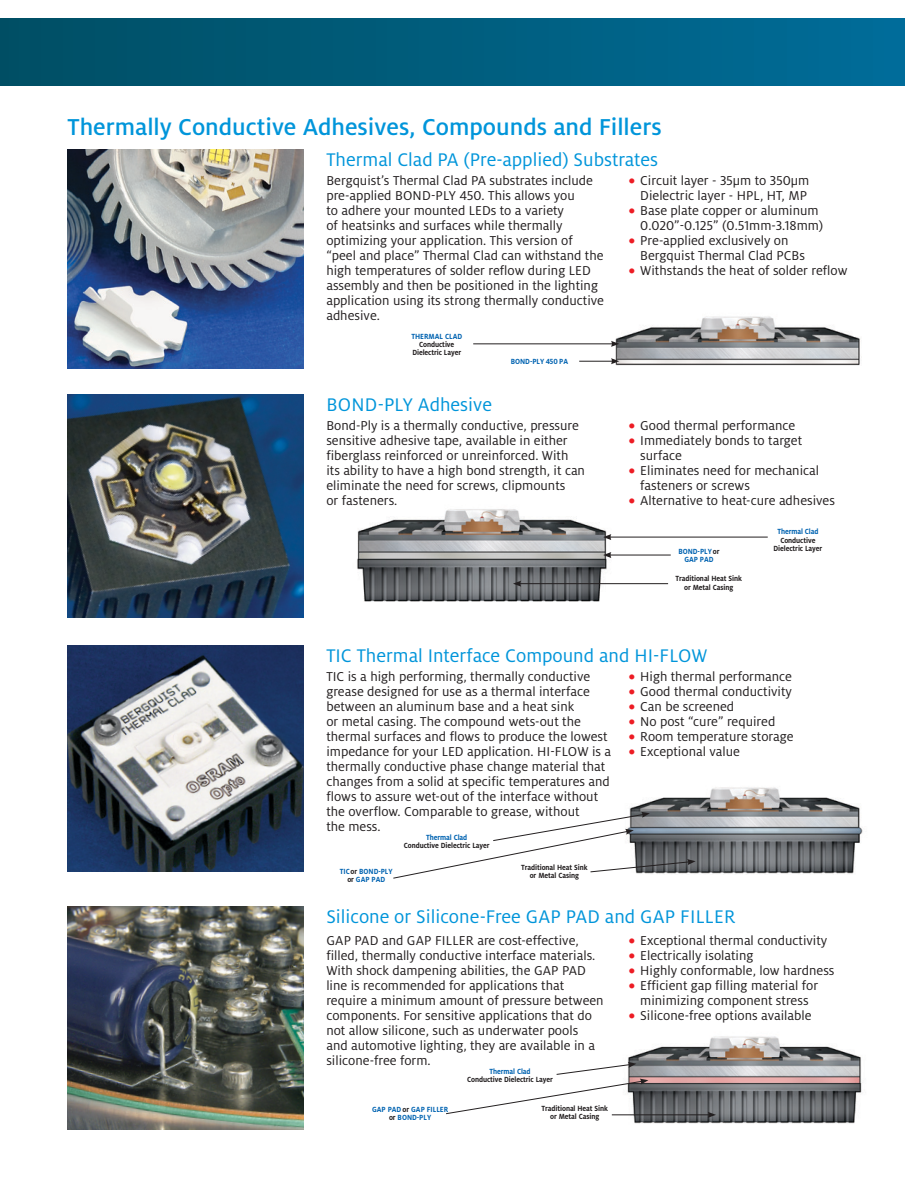
<style>
.page{position:relative;width:905px;height:1188px;background:#fff}
.page>*{position:absolute;margin:0;border:0;box-sizing:border-box;transform-origin:0 0}
.inside_header_Blue{font:500 25.5px "Henkel Milo";color:#0095da}
.Subhead_Blue{font:20.25px "Henkel Milo";color:#0095da}
.Copy_9_5__UseFirst{font:14.25px/15px "Henkel Milo";color:#231f20}
.t1{font:700 8.25px/8.2px "Henkel Milo";letter-spacing:-.01em;color:#231f20;text-align:center;scale:.9 1}
.t2{font:700 8.25px/8.2px "Henkel Milo";color:#0063b1;text-align:center;scale:.9 1}
.s1{font-weight:700;color:#ed1c24}
.s2{color:#0063b1}
.s3{color:#231f20}
</style>
<div class="page">
<div style="left:0;top:18px;width:904px;height:67px;background:linear-gradient(to right,#004e63,#006c99)"></div>
<img style="left:68px;top:907px;width:235px;height:223px">
<img style="left:68px;top:150px;width:235px;height:218px">
<img style="left:606px;top:316px;width:254px;height:50px">
<hr style="left:579px;top:361px;width:34px;height:1px;background:#231f20">
<svg style="left:611px;top:358px;width:8px;height:6px"></svg>
<hr style="left:473px;top:343px;width:140px;height:1px;background:#231f20">
<svg style="left:611px;top:341px;width:8px;height:6px"></svg>
<img style="left:68px;top:394px;width:235px;height:223px">
<img style="left:357px;top:509px;width:259px;height:93px">
<hr style="left:609px;top:537px;width:158px;height:1px;background:#231f20">
<svg style="left:603px;top:534px;width:8px;height:6px"></svg>
<hr style="left:609px;top:555px;width:61px;height:1px;background:#231f20">
<svg style="left:603px;top:552px;width:8px;height:6px"></svg>
<hr style="left:519px;top:583px;width:149px;height:1px;background:#231f20">
<svg style="left:513px;top:581px;width:8px;height:6px"></svg>
<img style="left:68px;top:646px;width:235px;height:226px">
<img style="left:629px;top:787px;width:234px;height:87px">
<svg style="left:393px;top:812px;width:302px;height:67px"></svg>
<img style="left:619px;top:1036px;width:243px;height:88px">
<svg style="left:446px;top:1062px;width:202px;height:53px"></svg>
<hr style="left:611px;top:1114px;width:98px;height:1px;background:#231f20">
<svg style="left:707px;top:1112px;width:9px;height:6px"></svg>
<p class="inside_header_Blue" style="left:68px;top:113px;width:595px">Thermally Conductive Adhesives, Compounds and Fillers</p>
<p class="Subhead_Blue" style="left:326px;top:149px;width:333px">Thermal Clad PA (Pre-applied) Substrates</p>
<p class="Copy_9_5__UseFirst" style="left:326px;top:173px;width:279px">Bergquist’s Thermal Clad PA substrates include pre‑applied BOND-PLY 450. This allows you<br>to adhere your mounted LEDs to a variety<br>of heatsinks and surfaces while thermally optimizing your application. This version of “peel and place” Thermal Clad can withstand the high temperatures of solder reflow during LED assembly and then be positioned in the lighting application using its strong thermally conductive adhesive.</p>
<p class="Copy_9_5__UseFirst" style="left:629px;top:173px;width:182px;text-align:right"><span class="s1">•</span> Circuit layer - 35µm to 350µm<br>Dielectric layer - HPL, HT, MP</p>
<p class="Copy_9_5__UseFirst" style="left:640px;top:203px;width:184px;text-indent:-11px"><span class="s1">•</span> Base plate copper or aluminum<br>0.020”-0.125” (0.51mm-3.18mm)</p>
<p class="Copy_9_5__UseFirst" style="left:640px;top:233px;width:166px;text-indent:-11px"><span class="s1">•</span> Pre-applied exclusively on<br>Bergquist Thermal Clad PCBs</p>
<p class="Copy_9_5__UseFirst" style="left:629px;top:263px;width:220px"><span class="s1">•</span> Withstands the heat of solder reflow</p>
<p class="t1" style="left:411px;top:332px;width:58px"><span class="s2">THERMAL CLAD<br></span>Conductive<br>Dielectric Layer</p>
<p class="Subhead_Blue" style="left:326px;top:393px;width:167px">BOND-PLY Adhesive</p>
<p class="t2" style="left:510px;top:357px;width:65px">BOND-PLY 450 PA</p>
<p class="Copy_9_5__UseFirst" style="left:326px;top:418px;width:260px">Bond-Ply is a thermally conductive, pressure sensitive adhesive tape, available in either fiberglass reinforced or unreinforced. With its ability to have a high bond strength, it can eliminate the need for screws, clipmounts<br>or fasteners.</p>
<p class="Copy_9_5__UseFirst" style="left:629px;top:418px;width:168px"><span class="s1">•</span> Good thermal performance</p>
<p class="Copy_9_5__UseFirst" style="left:640px;top:433px;width:163px;text-indent:-11px"><span class="s1">•</span> Immediately bonds to target surface</p>
<p class="Copy_9_5__UseFirst" style="left:640px;top:463px;width:180px;text-indent:-11px"><span class="s1">•</span> Eliminates need for mechanical fasteners or screws</p>
<p class="Copy_9_5__UseFirst" style="left:629px;top:493px;width:207px"><span class="s1">•</span> Alternative to heat-cure adhesives</p>
<p class="t2" style="left:678px;top:547px;width:47px">BOND-PLY <span class="s3">or<br></span>GAP PAD</p>
<p class="t1" style="left:675px;top:575px;width:75px">Traditional Heat Sink or Metal Casing</p>
<p class="t1" style="left:773px;top:528px;width:56px"><span class="s2">Thermal Clad<br></span>Conductive<br>Dielectric Layer</p>
<p class="Subhead_Blue" style="left:326px;top:644px;width:382px">TIC Thermal Interface Compound and HI-FLOW</p>
<p class="Copy_9_5__UseFirst" style="left:326px;top:669px;width:286px">TIC is a high performing, thermally conductive grease designed for use as a thermal interface between an aluminum base and a heat sink<br>or metal casing. The compound wets-out the thermal surfaces and flows to produce the lowest impedance for your LED application. HI-FLOW is a thermally conductive phase change material that changes from a solid at specific temperatures and flows to assure wet-out of the interface without the overflow. Comparable to grease, without<br>the mess.</p>
<p class="Copy_9_5__UseFirst" style="left:629px;top:669px;width:165px"><span class="s1">•</span> High thermal performance</p>
<p class="Copy_9_5__UseFirst" style="left:629px;top:684px;width:164px"><span class="s1">•</span> Good thermal conductivity</p>
<p class="Copy_9_5__UseFirst" style="left:629px;top:699px;width:107px"><span class="s1">•</span> Can be screened</p>
<p class="Copy_9_5__UseFirst" style="left:629px;top:714px;width:148px"><span class="s1">•</span> No post “cure” required</p>
<p class="Copy_9_5__UseFirst" style="left:629px;top:729px;width:166px"><span class="s1">•</span> Room temperature storage</p>
<p class="Copy_9_5__UseFirst" style="left:629px;top:744px;width:112px"><span class="s1">•</span> Exceptional value</p>
<p class="t2" style="left:340px;top:867px;width:60px">TIC<span class="s3">or</span> BOND-PLY <span class="s3">or</span> GAP PAD</p>
<p class="t1" style="left:404px;top:833px;width:97px"><span class="s2">Thermal Clad<br></span>Conductive Dielectric Layer</p>
<p class="t1" style="left:521px;top:863px;width:75px">Traditional Heat Sink or Metal Casing</p>
<p class="Subhead_Blue" style="left:326px;top:905px;width:410px">Silicone or Silicone-Free GAP PAD and GAP FILLER</p>
<p class="Copy_9_5__UseFirst" style="left:326px;top:933px;width:279px">GAP PAD and GAP FILLER are cost-effective, filled, thermally conductive interface materials.<br>With shock dampening abilities, the GAP PAD line is recommended for applications that require a minimum amount of pressure between components. For sensitive applications that do not allow silicone, such as underwater pools<br>and automotive lighting, they are available in a silicone-free form.</p>
<p class="Copy_9_5__UseFirst" style="left:629px;top:933px;width:200px"><span class="s1">•</span> Exceptional thermal conductivity</p>
<p class="Copy_9_5__UseFirst" style="left:629px;top:948px;width:126px"><span class="s1">•</span> Electrically isolating</p>
<p class="Copy_9_5__UseFirst" style="left:629px;top:963px;width:207px"><span class="s1">•</span> Highly conformable, low hardness</p>
<p class="Copy_9_5__UseFirst" style="left:629px;top:978px;width:191px;text-align:center"><span class="s1">•</span> Efficient gap filling material for minimizing component stress</p>
<p class="Copy_9_5__UseFirst" style="left:629px;top:1008px;width:184px"><span class="s1">•</span> Silicone-free options available</p>
<p class="t1" style="left:467px;top:1067px;width:97px"><span class="s2">Thermal Clad<br></span>Conductive Dielectric Layer</p>
<p class="t2" style="left:372px;top:1105px;width:86px">GAP PAD <span class="s3">or</span> GAP FILLER <span class="s3">or</span> BOND-PLY</p>
<p class="t1" style="left:541px;top:1104px;width:75px">Traditional Heat Sink or Metal Casing</p>
</div>
